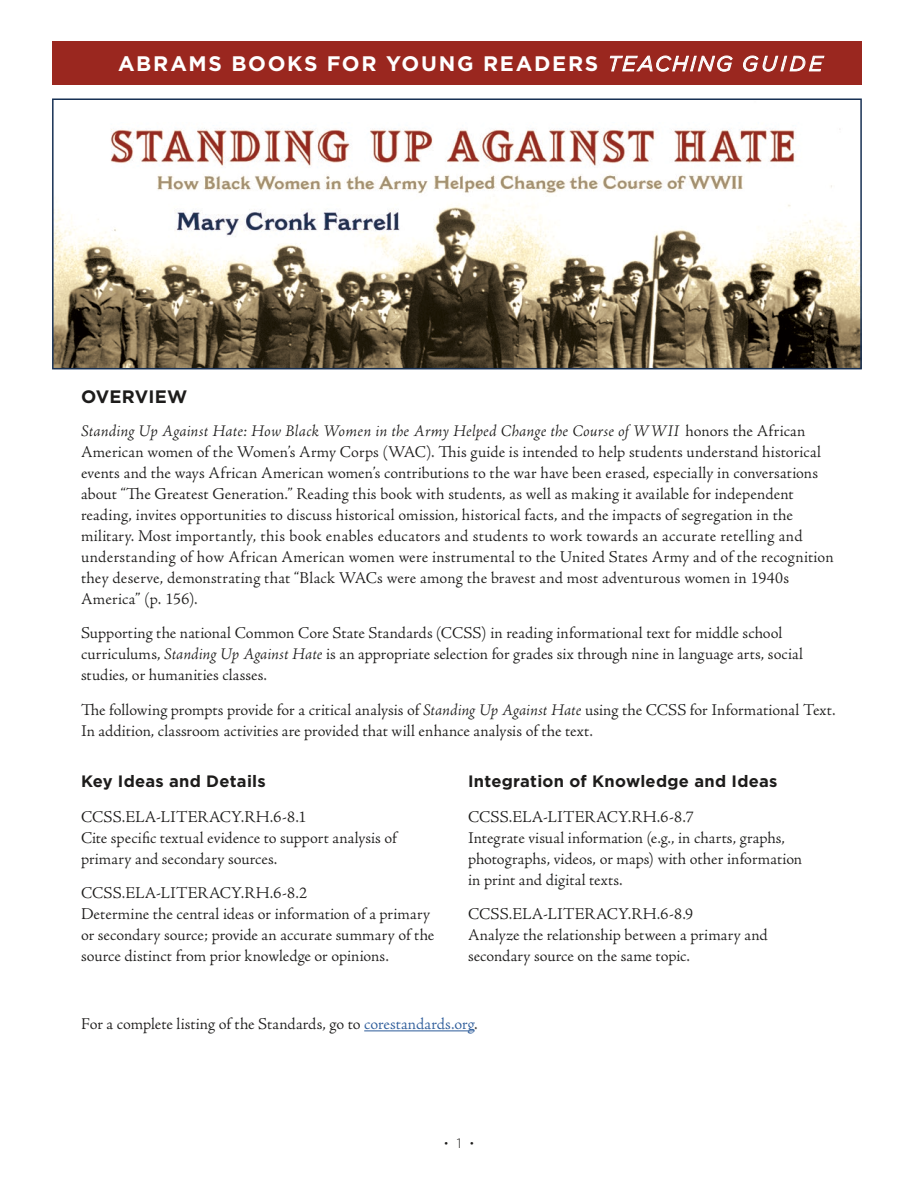
<style>
.page{position:relative;width:918px;height:1188px;background:#fff}
.page>*{position:absolute;margin:0;border:0;box-sizing:border-box;transform-origin:0 0}
.t1{font:700 21px "Gotham";letter-spacing:.08em;color:#fff}
.t2{font:700 18px "Gotham";letter-spacing:.01em;color:#1d1c1b}
.t3{font:300 16.5px/21px "Adobe Jenson Pro";letter-spacing:.01em;color:#1d1c1b}
.t4{font:700 16.5px "Gotham";letter-spacing:.02em;color:#1d1c1b}
.t5{font:300 10.5px "Gotham";color:#1d1c1b}
.s1{font-weight:400;font-style:italic}
.s2{font-style:italic}
.s3{color:#2d5c9a}
.s4{font-size:13.5px}
</style>
<div class="page">
<div style="left:52px;top:41px;width:810px;height:43px;background:#9a271f"></div>
<svg style="left:609px;top:55px;width:124px;height:17px"></svg>
<svg style="left:743px;top:55px;width:82px;height:17px"></svg>
<img style="left:55px;top:128px;width:804px;height:238px">
<div style="left:52px;top:98px;width:810px;height:271px;border:2px solid #173054"></div>
<hr style="left:364px;top:1030px;width:110px;height:1px;background:#2d5c9a">
<p class="t1" style="left:118px;top:51px;width:706px">ABRAMS BOOKS FOR YOUNG READERS <span class="s1">TEACHING GUIDE</span></p>
<p class="t2" style="left:81px;top:386px;width:108px">OVERVIEW</p>
<p class="t3" style="left:81px;top:420px;width:754px"><span class="s2">Standing Up Against Hate: How Black Women in the Army Helped Change the Course of WWII</span> honors the African American women of the Women’s Army Corps (WAC). This guide is intended to help students understand historical events and the ways African American women’s contributions to the war have been erased, especially in conversations about “The Greatest Generation.” Reading this book with students, as well as making it available for independent reading, invites opportunities to discuss historical omission, historical facts, and the impacts of segregation in the military. Most importantly, this book enables educators and students to work towards an accurate retelling and understanding of how African American women were instrumental to the United States Army and of the recognition they deserve, demonstrating that “Black WACs were among the bravest and most adventurous women in 1940s America” (p. 156).</p>
<p class="t3" style="left:81px;top:623px;width:724px">Supporting the national Common Core State Standards (CCSS) in reading informational text for middle school curriculums, <span class="s2">Standing Up Against Hate</span> is an appropriate selection for grades six through nine in language arts, social studies, or humanities classes.</p>
<p class="t3" style="left:81px;top:700px;width:756px">The following prompts provide for a critical analysis of <span class="s2">Standing Up Against Hate</span> using the CCSS for Informational Text.<br>In addition, classroom activities are provided that will enhance analysis of the text.</p>
<p class="t4" style="left:81px;top:771px;width:186px">Key Ideas and Details</p>
<p class="t3" style="left:81px;top:806px;width:317px">CCSS.ELA-LITERACY.RH.6-8.1<br>Cite specific textual evidence to support analysis of primary and secondary sources.</p>
<p class="t3" style="left:81px;top:883px;width:355px">CCSS.ELA-LITERACY.RH.6-8.2<br>Determine the central ideas or information of a primary or secondary source; provide an accurate summary of the source distinct from prior knowledge or opinions.</p>
<p class="t4" style="left:468px;top:771px;width:311px">Integration of Knowledge and Ideas</p>
<p class="t3" style="left:468px;top:806px;width:336px">CCSS.ELA-LITERACY.RH.6-8.7<br>Integrate visual information (e.g., in charts, graphs, photographs, videos, or maps) with other information in print and digital texts.</p>
<p class="t3" style="left:468px;top:904px;width:301px">CCSS.ELA-LITERACY.RH.6-8.9<br>Analyze the relationship between a primary and secondary source on the same topic.</p>
<p class="t3" style="left:81px;top:1014px;width:398px">For a complete listing of the Standards, go to <span class="s3">corestandards.org</span>.</p>
<p class="t5" style="left:444px;top:1137px;width:32px">• <span class="s4">1</span> •</p>
</div>
